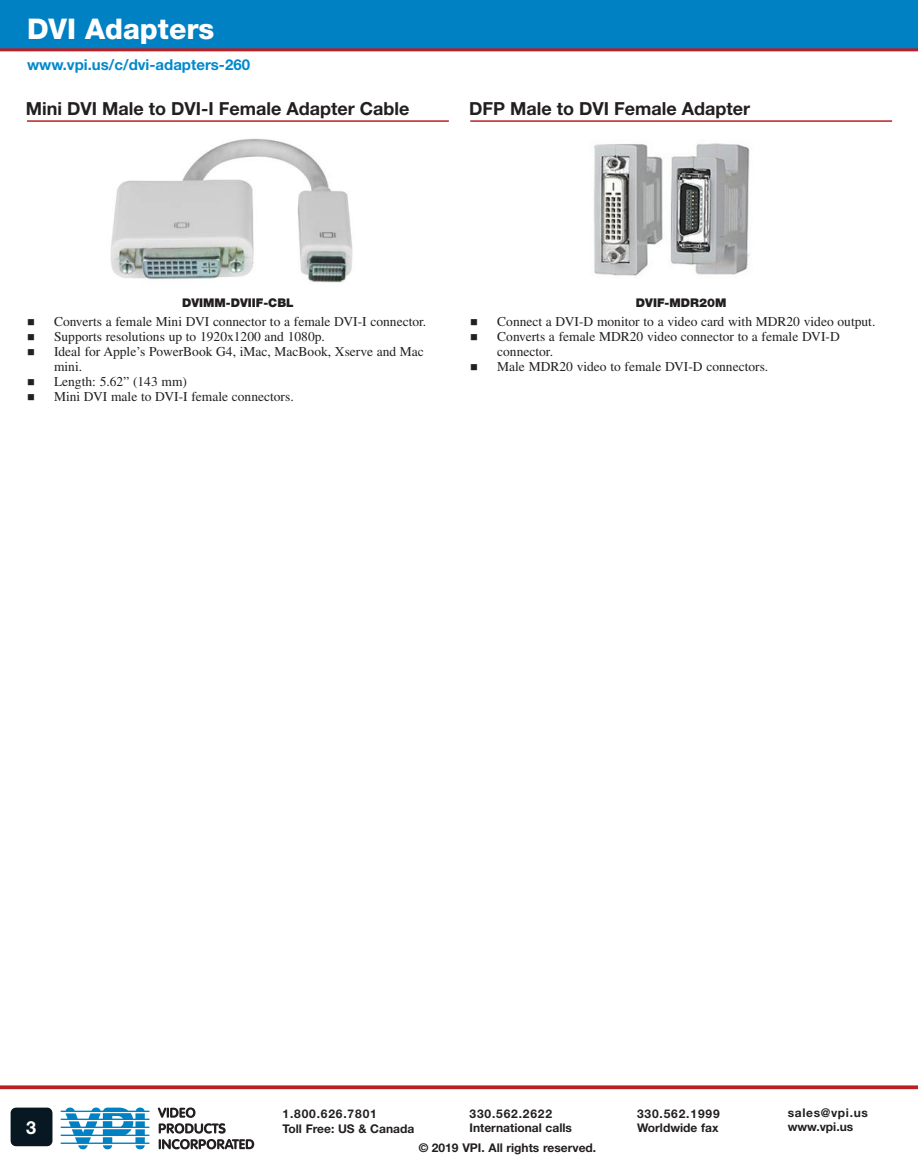
<style>
.page{position:relative;width:918px;height:1175px;background:#fff}
.page>*{position:absolute;margin:0;border:0;box-sizing:border-box;transform-origin:0 0}
.t1{font:800 28.5px "Helvetica Neue LT Std";color:#fff}
.t2{font:700 18px "Helvetica Neue LT Std";color:#231f20}
.t3{font:700 18px "Helvetica Neue LT Std";color:#fff}
.url{font:700 15px "Helvetica Neue LT Std";color:#0088ce}
._1st_Level_Bullet{font:13.5px/15px "Times LT Std";color:#231f20}
.t4{font:700 12px/14.4px "Helvetica Neue LT Std";color:#231f20}
.Product_Sub_Header{font:900 12px "Helvetica Neue LT Std";color:#231f20}
.t5{font:700 12px "Helvetica Neue LT Std";letter-spacing:.055em;color:#231f20}
</style>
<div class="page">
<svg style="left:158px;top:1107px;width:38px;height:10px"></svg>
<svg style="left:159px;top:1123px;width:95px;height:26px"></svg>
<svg style="left:61px;top:1107px;width:88px;height:42px"></svg>
<div style="left:0;top:0;width:918px;height:48px;background:#0081c4"></div>
<hr style="left:0;top:48px;width:918px;height:3px;background:#ba1f24">
<svg style="left:0;top:1085px;width:918px;height:4px;background:#c1363b"></svg>
<div style="left:11px;top:1107px;width:41px;height:39px;background:#071822"></div>
<hr style="left:27px;top:120px;width:422px;height:2px;background:#ba1f24">
<hr style="left:470px;top:120px;width:422px;height:2px;background:#ba1f24">
<img style="left:110px;top:138px;width:243px;height:145px">
<img style="left:594px;top:143px;width:156px;height:133px">
<p class="t1" style="left:27px;top:12px;width:189px">DVI Adapters</p>
<p class="url" style="left:27px;top:55px;width:225px">www.vpi.us/c/dvi-adapters-260</p>
<p class="t2" style="left:26px;top:98px;width:385px">Mini DVI Male to DVI-I Female Adapter Cable</p>
<p class="t2" style="left:469px;top:98px;width:282px">DFP Male to DVI Female Adapter</p>
<p class="Product_Sub_Header" style="left:182px;top:295px;width:113px">DVIMM-DVIIF-CBL</p>
<p class="_1st_Level_Bullet" style="left:54px;top:314px;width:374px">Converts a female Mini DVI connector to a female DVI-I connector.</p>
<p class="_1st_Level_Bullet" style="left:54px;top:329px;width:272px">Supports resolutions up to 1920x1200 and 1080p.</p>
<p class="_1st_Level_Bullet" style="left:54px;top:344px;width:371px">Ideal for Apple’s PowerBook G4, iMac, MacBook, Xserve and Mac mini.</p>
<p class="_1st_Level_Bullet" style="left:54px;top:374px;width:135px">Length: 5.62” (143 mm)</p>
<p class="_1st_Level_Bullet" style="left:54px;top:389px;width:241px">Mini DVI male to DVI-I female connectors.</p>
<p class="Product_Sub_Header" style="left:636px;top:295px;width:92px">DVIF-MDR20M</p>
<p class="_1st_Level_Bullet" style="left:497px;top:314px;width:380px">Connect a DVI-D monitor to a video card with MDR20 video output.</p>
<p class="_1st_Level_Bullet" style="left:497px;top:329px;width:344px">Converts a female MDR20 video connector to a female DVI-D connector.</p>
<p class="_1st_Level_Bullet" style="left:497px;top:359px;width:273px">Male MDR20 video to female DVI-D connectors.</p>
<p class="t5" style="left:788px;top:1105px;width:82px">sales@vpi.us</p>
<p class="t4" style="left:470px;top:1106px;width:104px">330.562.2622<br>International calls</p>
<p class="t4" style="left:283px;top:1106px;width:133px">1.800.626.7801<br>Toll Free: US &amp; Canada</p>
<p class="t4" style="left:637px;top:1106px;width:84px">330.562.1999<br>Worldwide fax</p>
<p class="t4" style="left:419px;top:1140px;width:179px">© 2019 VPI. All rights reserved.</p>
<h2 class="t3" style="left:26px;top:1116px;width:12px">3</h2>
<p class="t4" style="left:788px;top:1119px;width:67px">www.vpi.us</p>
</div>
